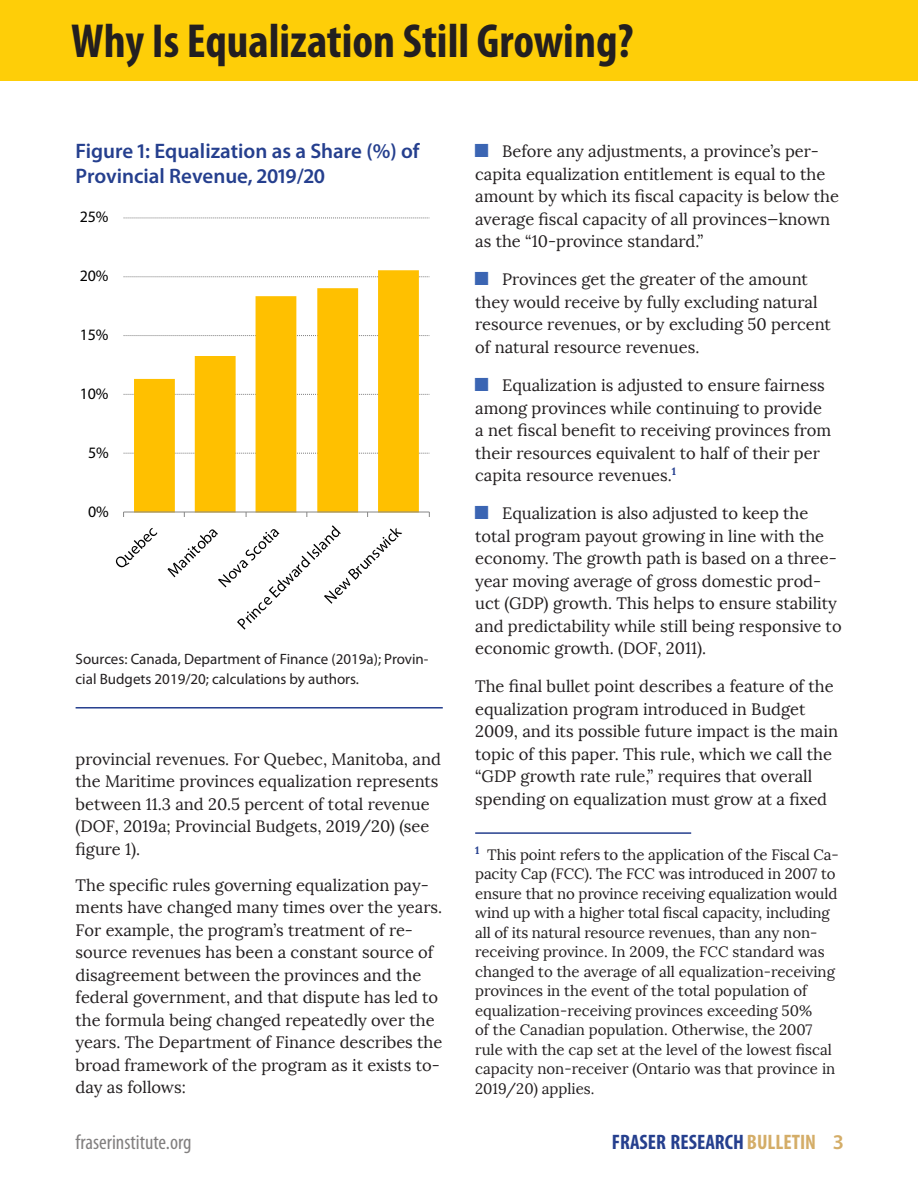
<style>
.page{position:relative;width:918px;height:1188px;background:#fff}
.page>*{position:absolute;margin:0;border:0;box-sizing:border-box;transform-origin:0 0}
.t1{font:700 condensed 48px "Myriad Pro";color:#231f20}
.Table_head{font:600 21px/25.5px "Myriad Pro";color:#253f8e}
.t2{font:700 condensed 21px "Myriad Pro";color:#253f8e}
.t3{font:condensed 21px "Myriad Pro";color:#828080}
.t4{font:16.5px/22.5px "Lora";color:#231f20}
.t5{font:15.9px "Myriad Pro";letter-spacing:-.015em;color:#000}
.Footnote{font:15px/19.5px "Lora";letter-spacing:-.005em;color:#231f20}
.table_source{font:15px/19.5px "Myriad Pro";color:#231f20}
.s1{color:#d4ad68}
.s2{font-weight:600;font-stretch:normal;color:#d4ad68}
</style>
<div class="page">
<div style="left:0;top:0;width:918px;height:81px;background:#fece08"></div>
<hr style="left:475px;top:832px;width:216px;height:2px;background:#253f8e">
<hr style="left:76px;top:707px;width:367px;height:2px;background:#253f8e">
<svg style="left:124px;top:453px;width:305px;height:1px"></svg>
<svg style="left:124px;top:394px;width:305px;height:1px"></svg>
<svg style="left:124px;top:335px;width:305px;height:1px"></svg>
<svg style="left:124px;top:276px;width:305px;height:1px"></svg>
<svg style="left:124px;top:217px;width:305px;height:1px"></svg>
<svg style="left:134px;top:270px;width:285px;height:242px;fill:#ffc000"></svg>
<hr style="left:124px;top:512px;width:305px;height:1px;background:#868686">
<svg style="left:115px;top:528px;width:43px;height:40px"></svg>
<svg style="left:167px;top:525px;width:235px;height:105px"></svg>
<h1 class="t1" style="left:71px;top:11px;width:564px">Why Is Equalization Still Growing?</h1>
<p class="Table_head" style="left:76px;top:137px;width:346px">Figure 1: Equalization as a Share (%) of<br>Provincial Revenue, 2019/20</p>
<p class="t5" style="left:80px;top:207px;width:30px">25%</p>
<p class="t5" style="left:80px;top:266px;width:30px">20%</p>
<p class="t5" style="left:80px;top:325px;width:30px">15%</p>
<p class="t5" style="left:80px;top:384px;width:30px">10%</p>
<p class="t5" style="left:88px;top:443px;width:22px">5%</p>
<p class="t5" style="left:88px;top:502px;width:22px">0%</p>
<p class="table_source" style="left:76px;top:649px;width:354px">Sources: Canada, Department of Finance (2019a); Provin&shy;cial Budgets 2019/20; calculations by authors.</p>
<p class="t4" style="left:76px;top:748px;width:367px">provincial revenues. For Quebec, Manitoba, and the Maritime provinces equalization represents between 11.3 and 20.5 percent of total revenue (DOF, 2019a; Provincial Budgets, 2019/20) (see figure 1).</p>
<p class="t4" style="left:76px;top:874px;width:368px">The specific rules governing equalization pay&shy;ments have changed many times over the years.<br>For example, the program’s treatment of re&shy;source revenues has been a constant source of disagreement between the provinces and the federal government, and that dispute has led to the formula being changed repeatedly over the years. The Department of Finance describes the broad framework of the program as it exists to&shy;day as follows:</p>
<p class="t4" style="left:475px;top:141px;width:365px;text-indent:27px">Before any adjustments, a province’s per&shy;capita equalization entitlement is equal to the amount by which its fiscal capacity is below the average fiscal capacity of all provinces—known as the “10-province standard.”</p>
<p class="t4" style="left:475px;top:269px;width:357px;text-indent:27px">Provinces get the greater of the amount they would receive by fully excluding natural resource revenues, or by excluding 50 percent of natural resource revenues.</p>
<p class="t4" style="left:475px;top:374px;width:357px;text-indent:27px">Equalization is adjusted to ensure fairness among provinces while continuing to provide a net fiscal benefit to receiving provinces from their resources equivalent to half of their per capita resource revenues.<sup>1</sup></p>
<p class="t4" style="left:475px;top:503px;width:368px;text-indent:27px">Equalization is also adjusted to keep the total program payout growing in line with the economy. The growth path is based on a three&shy;year moving average of gross domestic prod&shy;uct (GDP) growth. This helps to ensure stability and predictability while still being responsive to economic growth. (DOF, 2011).</p>
<p class="t4" style="left:475px;top:676px;width:364px">The final bullet point describes a feature of the equalization program introduced in Budget 2009, and its possible future impact is the main topic of this paper. This rule, which we call the “GDP growth rate rule,” requires that overall spending on equalization must grow at a fixed</p>
<p class="Footnote" style="left:475px;top:845px;width:365px"><sup>1</sup> This point refers to the application of the Fiscal Ca&shy;pacity Cap (FCC). The FCC was introduced in 2007 to ensure that no province receiving equalization would wind up with a higher total fiscal capacity, including all of its natural resource revenues, than any non&shy;receiving province. In 2009, the FCC standard was changed to the average of all equalization-receiving provinces in the event of the total population of equalization-receiving provinces exceeding 50%<br>of the Canadian population. Otherwise, the 2007 rule with the cap set at the level of the lowest fiscal capacity non-receiver (Ontario was that province in 2019/20) applies.</p>
<p class="t3" style="left:76px;top:1129px;width:117px">fraserinstitute.org</p>
<p class="t2" style="left:612px;top:1129px;width:233px">FRASER RESEARCH <span class="s1">BULLETIN</span> <span class="s2">3</span></p>
</div>
